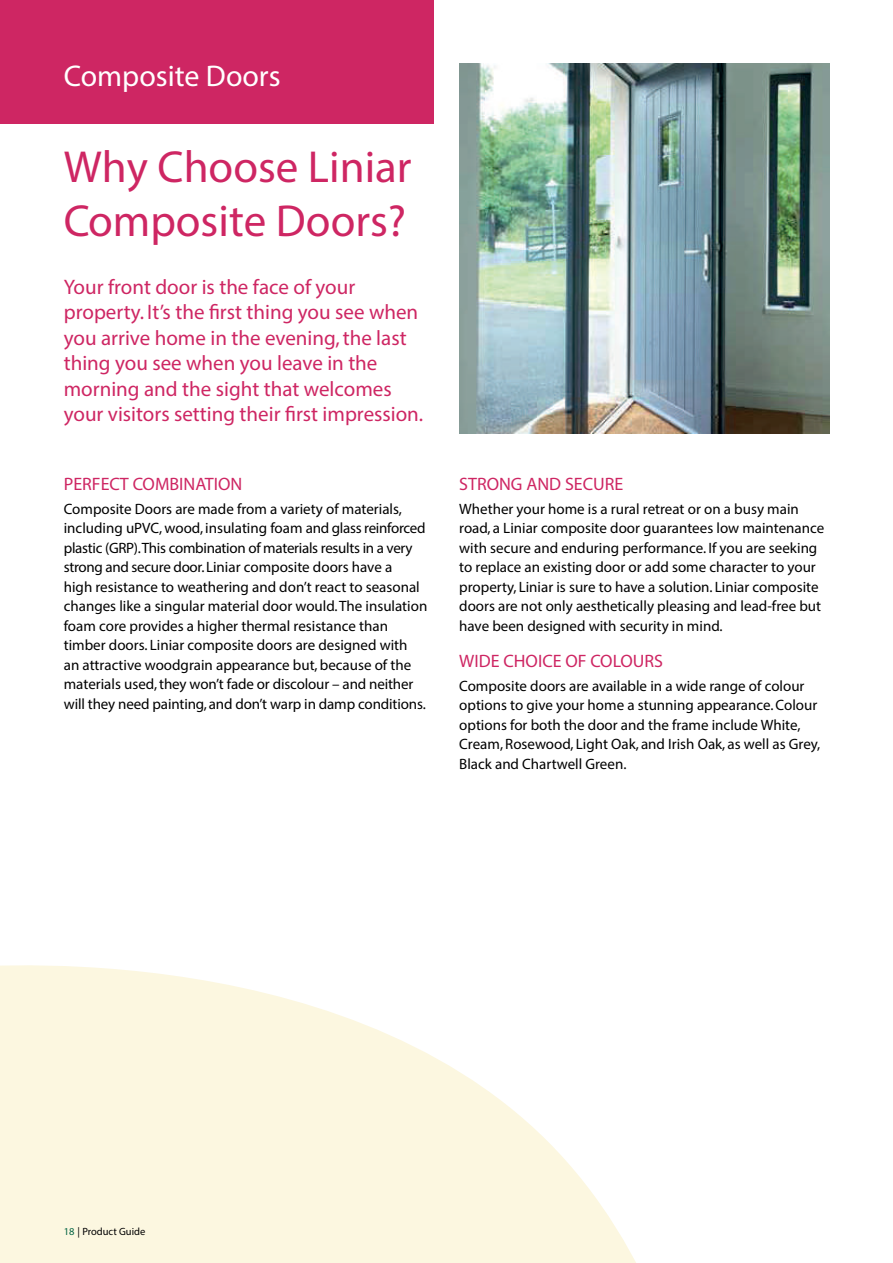
<style>
.page{position:relative;width:893px;height:1263px;background:#fff}
.page>*{position:absolute;margin:0;border:0;box-sizing:border-box;transform-origin:0 0}
.t1{font:300 condensed 45px/53.4px "Myriad";color:#ce2663}
.t2{font:30px "Myriad";color:#fff}
.t3{font:21px/25.5px "Myriad";color:#ce2663}
.t4{font:18px "Myriad Bold Norm";color:#ce2663}
.t5{font:15px/19.5px "Myriad";color:#000001}
.t6{font:10.5px "Myriad";color:#000001}
.s1{font-family:"Myriad Bold Norm";color:#006241}
</style>
<div class="page">
<img style="left:459px;top:64px;width:370px;height:370px">
<div style="left:0;top:0;width:434px;height:123px;background:#ce2663"></div>
<svg style="left:0;top:965px;width:636px;height:298px;fill:#fcf7e0"></svg>
<h2 class="t2" style="left:64px;top:58px;width:218px">Composite Doors</h2>
<h1 class="t1" style="left:64px;top:140px;width:349px">Why Choose Liniar<br>Composite Doors?</h1>
<h3 class="t3" style="left:64px;top:274px;width:361px">Your front door is the face of your property. It’s the first thing you see when you arrive home in the evening, the last thing you see when you leave in the morning and the sight that welcomes your visitors setting their first impression.</h3>
<p class="t4" style="left:64px;top:473px;width:180px">PERFECT COMBINATION</p>
<p class="t5" style="left:64px;top:498px;width:365px">Composite Doors are made from a variety of materials, including uPVC, wood, insulating foam and glass reinforced plastic (GRP).This combination of materials results in a very strong and secure door. Liniar composite doors have a<br>high resistance to weathering and don’t react to seasonal changes like a singular material door would. The insulation foam core provides a higher thermal resistance than timber doors. Liniar composite doors are designed with<br>an attractive woodgrain appearance but, because of the materials used, they won’t fade or discolour – and neither will they need painting, and don’t warp in damp conditions.</p>
<p class="t4" style="left:459px;top:473px;width:166px">STRONG AND SECURE</p>
<p class="t5" style="left:459px;top:498px;width:367px">Whether your home is a rural retreat or on a busy main road, a Liniar composite door guarantees low maintenance with secure and enduring performance. If you are seeking to replace an existing door or add some character to your property, Liniar is sure to have a solution. Liniar composite doors are not only aesthetically pleasing and lead-free but have been designed with security in mind.</p>
<p class="t4" style="left:459px;top:650px;width:205px">WIDE CHOICE OF COLOURS</p>
<p class="t5" style="left:459px;top:676px;width:362px">Composite doors are available in a wide range of colour options to give your home a stunning appearance. Colour options for both the door and the frame include White, Cream, Rosewood, Light Oak, and Irish Oak, as well as Grey, Black and Chartwell Green.</p>
<p class="t6" style="left:64px;top:1225px;width:83px"><span class="s1">18</span> | Product Guide</p>
</div>
